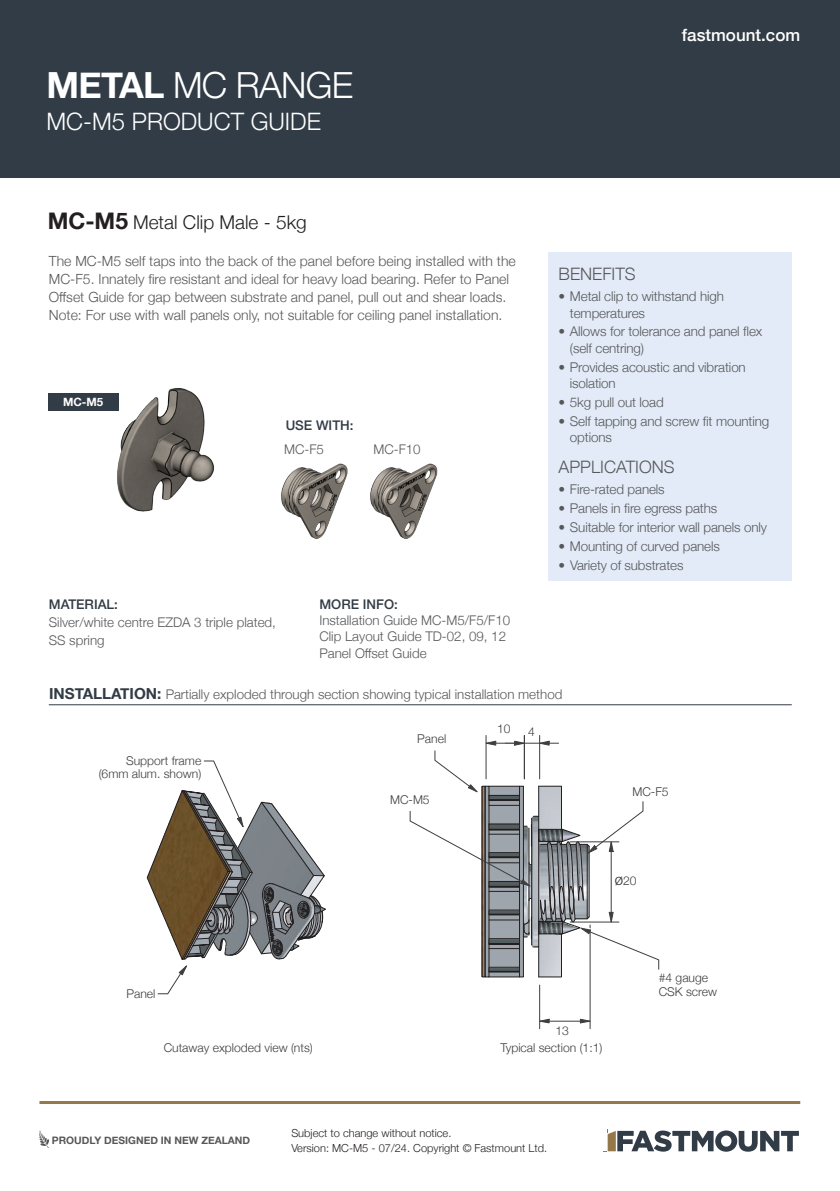
<style>
.page{position:relative;width:840px;height:1191px;background:#fff}
.page>*{position:absolute;margin:0;border:0;box-sizing:border-box;transform-origin:0 0}
.t1{font:300 36px "Helvetica Neue";letter-spacing:-.02em;color:#fff}
.t2{font:300 24px "Helvetica Neue";color:#fff}
.t3{font:300 19px "Helvetica Neue";color:#231f20}
.t4{font:300 17.2px "Helvetica Neue";color:#57585a}
.t5{font:500 17px "Helvetica Neue";color:#fff}
.t6{font:300 14px/18px "Helvetica Neue";color:#57585a}
.t7{font:300 13.4px/16.2px "Helvetica Neue";letter-spacing:-.01em;color:#57585a}
.t8{font:500 13.4px "Helvetica Neue";color:#323c46}
.t9{font:300 12.2px/13.4px "Helvetica Neue";color:#3e3e3f;text-align:right}
.t10{font:700 11.4px "Helvetica Neue";color:#fff}
.t11{font:300 11px/14.8px "Helvetica Neue";color:#231f20}
.t12{font:700 10.2px "Helvetica Neue";color:#57585a}
.s1{font-weight:700}
.s2{font-weight:700;font-size:22.8px}
.s3{font-weight:700;font-size:15.2px;color:#323c46}
.s4{font-family:"Myriad Pro";font-weight:400}
</style>
<div class="page">
<svg style="left:603px;top:1129px;width:195px;height:23px"></svg>
<hr style="left:39px;top:1101px;width:760px;height:3px;background:#95784a">
<svg style="left:39px;top:1130px;width:10px;height:18px"></svg>
<div style="left:8px;top:0;width:831px;height:176px;background:#323c46"></div>
<svg style="left:146px;top:760px;width:180px;height:234px"></svg>
<hr style="left:539px;top:735px;width:1px;height:44px;background:#3e3e3f">
<hr style="left:523px;top:735px;width:1px;height:44px;background:#3e3e3f">
<hr style="left:485px;top:735px;width:1px;height:44px;background:#3e3e3f">
<hr style="left:549px;top:1020px;width:31px;height:1px;background:#3e3e3f">
<hr style="left:539px;top:985px;width:1px;height:43px;background:#3e3e3f">
<hr style="left:589px;top:930px;width:1px;height:98px;background:#3e3e3f">
<svg style="left:539px;top:1018px;width:11px;height:6px"></svg>
<svg style="left:579px;top:1018px;width:12px;height:6px"></svg>
<svg style="left:409px;top:740px;width:250px;height:238px"></svg>
<div style="left:547px;top:252px;width:244px;height:329px;background:#e2ebf7"></div>
<hr style="left:49px;top:704px;width:742px;height:1px;background:#323c46">
<img style="left:48px;top:388px;width:166px;height:124px">
<div style="left:48px;top:393px;width:70px;height:17px;background:#323c46"></div>
<img style="left:281px;top:463px;width:157px;height:75px">
<h1 class="t1" style="left:47px;top:57px;width:308px"><span class="s1">METAL</span> MC RANGE</h1>
<h2 class="t2" style="left:47px;top:102px;width:276px">MC-M5 PRODUCT GUIDE</h2>
<h3 class="t3" style="left:48px;top:207px;width:260px"><span class="s2">MC-M5</span> Metal Clip Male - 5kg</h3>
<p class="t6" style="left:49px;top:251px;width:468px">The MC-M5 self taps into the back of the panel before being installed with the MC-F5. Innately fire resistant and ideal for heavy load bearing. Refer to Panel Offset Guide for gap between substrate and panel, pull out and shear loads.<br>Note: For use with wall panels only, not suitable for ceiling panel installation.</p>
<p class="t10" style="left:63px;top:393px;width:42px">MC-M5</p>
<p class="t8" style="left:285px;top:414px;width:69px">USE WITH:</p>
<p class="t7" style="left:284px;top:440px;width:41px">MC-F5</p>
<p class="t7" style="left:373px;top:440px;width:49px">MC-F10</p>
<p class="t8" style="left:49px;top:593px;width:71px">MATERIAL:</p>
<p class="t7" style="left:49px;top:612px;width:228px;line-height:18px">Silver/white centre EZDA 3 triple plated,<br>SS spring</p>
<p class="t8" style="left:319px;top:593px;width:80px">MORE INFO:</p>
<p class="t7" style="left:319px;top:611px;width:192px">Installation Guide MC-M5/F5/F10<br>Clip Layout Guide TD-02, 09, 12<br>Panel Offset Guide</p>
<p class="t5" style="left:681px;top:21px;width:120px">fastmount.com</p>
<p class="t4" style="left:558px;top:260px;width:79px">BENEFITS</p>
<p class="t7" style="left:569px;top:287px;width:155px;text-indent:-11px">• Metal clip to withstand high temperatures</p>
<p class="t7" style="left:569px;top:323px;width:194px;text-indent:-11px">• Allows for tolerance and panel flex (self centring)</p>
<p class="t7" style="left:569px;top:358px;width:177px;text-indent:-11px">• Provides acoustic and vibration isolation</p>
<p class="t7" style="left:558px;top:393px;width:107px">• 5kg pull out load</p>
<p class="t7" style="left:569px;top:412px;width:201px;text-indent:-11px">• Self tapping and screw fit mounting options</p>
<p class="t4" style="left:558px;top:453px;width:117px">APPLICATIONS</p>
<p class="t7" style="left:558px;top:480px;width:107px">• Fire-rated panels</p>
<p class="t7" style="left:558px;top:499px;width:160px">• Panels in fire egress paths</p>
<p class="t7" style="left:558px;top:518px;width:210px">• Suitable for interior wall panels only</p>
<p class="t7" style="left:558px;top:537px;width:163px">• Mounting of curved panels</p>
<p class="t7" style="left:558px;top:556px;width:126px">• Variety of substrates</p>
<p class="t7" style="left:49px;top:685px;width:514px"><span class="s3">INSTALLATION:</span> Partially exploded through section showing typical installation method</p>
<p class="t9" style="left:99px;top:753px;width:104px">Support frame (6mm alum. shown)</p>
<p class="t9" style="left:417px;top:731px;width:30px">Panel</p>
<p class="t9" style="left:390px;top:791px;width:41px">MC-M5</p>
<p class="t9" style="left:497px;top:721px;width:15px">10</p>
<p class="t9" style="left:528px;top:724px;width:8px">4</p>
<p class="t9" style="left:632px;top:783px;width:38px">MC-F5</p>
<p class="t9" style="left:614px;top:873px;width:23px"><span class="s4">Ø</span>20</p>
<p class="t9" style="left:126px;top:986px;width:30px">Panel</p>
<p class="t9" style="left:163px;top:1040px;width:150px">Cutaway exploded view (nts)</p>
<p class="t9" style="left:555px;top:1023px;width:15px">13</p>
<p class="t9" style="left:500px;top:1040px;width:103px">Typical section (1:1)</p>
<p class="t12" style="left:52px;top:1132px;width:200px">PROUDLY DESIGNED IN NEW ZEALAND</p>
<p class="t11" style="left:291px;top:1124px;width:257px">Subject to change without notice.<br>Version: MC-M5 - 07/24. Copyright © Fastmount Ltd.</p>
<p class="t9" style="left:658px;top:970px;width:51px">#4 gauge</p>
<p class="t9" style="left:658px;top:984px;width:60px">CSK screw</p>
</div>
